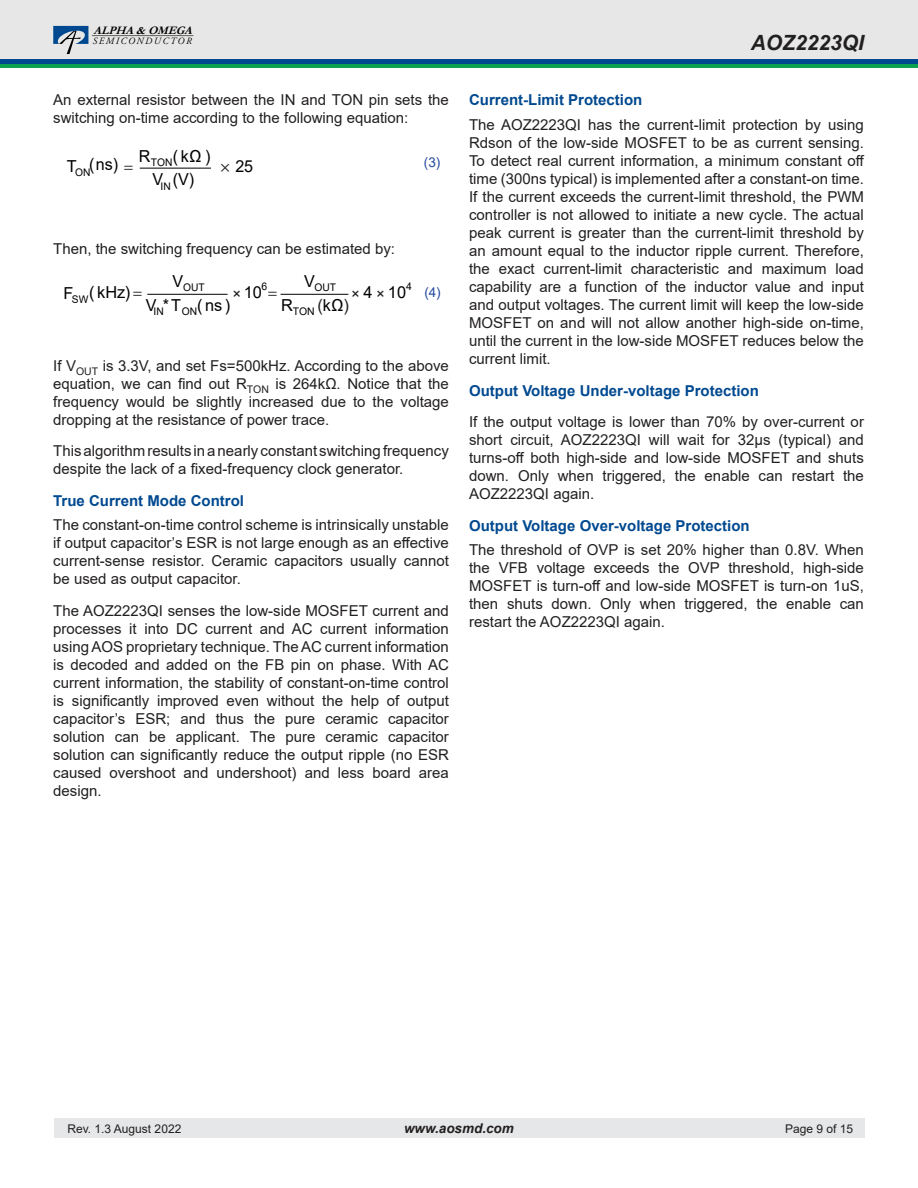
<style>
.page{position:relative;width:918px;height:1188px;background:#fff}
.page>*{position:absolute;margin:0;border:0;box-sizing:border-box;transform-origin:0 0}
.t1{font:italic 700 21px "Arial";color:#221f1f}
.t2{font:16.5px "Arial";color:#010102}
.t3{font:16.5px "Arial";color:#221f1f}
.t4{font:15px/18px "Arial";color:#221f1f;text-align:justify}
.t5{font:700 15px "Arial";color:#004990}
.t6{font:italic 700 13.5px "Arial";color:#221f1f}
.t7{font:13.5px "Arial";color:#234a9f}
.t8{font:12px "Arial";color:#221f1f}
.t9{font:italic 700 11.55px "Garamond";color:#000}
.t10{font:10.5px "Arial";color:#010102}
.t11{font:italic 9.6px "Adobe Garamond Pro";letter-spacing:.16em;color:#000}
.s1{color:#010102}
</style>
<div class="page">
<div style="left:54px;top:1119px;width:810px;height:19px;background:#e6e7e8"></div>
<div style="left:0;top:0;width:918px;height:61px;background:#e7e7e7"></div>
<hr style="left:92px;top:35px;width:101px;height:1px;background:#615e59">
<svg style="left:53px;top:26px;width:35px;height:28px"></svg>
<div style="left:0;top:59px;width:918px;height:5px;background:#004990"></div>
<hr style="left:0;top:64px;width:918px;height:3px;background:#0ca251">
<hr style="left:140px;top:168px;width:70px;height:1px;background:#010102">
<hr style="left:148px;top:294px;width:79px;height:1px;background:#010102">
<hr style="left:281px;top:294px;width:67px;height:1px;background:#010102">
<p class="t9" style="left:94px;top:23px;width:100px">ALPHA &amp; OMEGA</p>
<p class="t11" style="left:93px;top:35px;width:100px">SEMICONDUCTOR</p>
<p class="t4" style="left:53px;top:91px;width:397px">An external resistor between the IN and TON pin sets the switching on-time according to the following equation:</p>
<p class="t2" style="left:235px;top:160px;width:19px">25</p>
<p class="t2" style="left:173px;top:173px;width:23px">(V)</p>
<p class="t2" style="left:173px;top:150px;width:39px">(kΩ)</p>
<p class="t2" style="left:139px;top:150px;width:13px">R</p>
<p class="t2" style="left:89px;top:158px;width:30px">(ns)</p>
<p class="t7" style="left:424px;top:157px;width:18px">(3)</p>
<p class="t2" style="left:67px;top:160px;width:11px">T</p>
<p class="t10" style="left:151px;top:158px;width:23px">TON</p>
<p class="t10" style="left:75px;top:169px;width:17px">ON</p>
<p class="t10" style="left:161px;top:182px;width:12px">IN</p>
<p class="t2" style="left:153px;top:173px;width:12px">V</p>
<p class="t4" style="left:53px;top:239px;width:343px">Then, the switching frequency can be estimated by:</p>
<p class="t10" style="left:172px;top:284px;width:34px"><sup>V</sup>OUT</p>
<p class="t10" style="left:304px;top:284px;width:34px"><sup>V</sup>OUT</p>
<p class="t10" style="left:262px;top:282px;width:7px">6</p>
<p class="t10" style="left:406px;top:282px;width:7px">4</p>
<p class="t2" style="left:89px;top:286px;width:42px">( kHz)</p>
<p class="t7" style="left:424px;top:288px;width:18px">(4)</p>
<p class="t3" style="left:317px;top:299px;width:33px">(<span class="s1">kΩ</span>)</p>
<p class="t2" style="left:244px;top:286px;width:20px">10</p>
<p class="t2" style="left:388px;top:286px;width:20px">10</p>
<p class="t2" style="left:364px;top:286px;width:11px">4</p>
<p class="t10" style="left:64px;top:295px;width:26px"><sup>F</sup>SW</p>
<p class="t2" style="left:163px;top:299px;width:8px">*</p>
<p class="t2" style="left:197px;top:299px;width:35px">(ns)</p>
<p class="t10" style="left:146px;top:308px;width:53px"><sup>V</sup>IN <sup>T</sup>ON</p>
<p class="t2" style="left:281px;top:299px;width:13px">R</p>
<p class="t10" style="left:293px;top:307px;width:24px">TON</p>
<p class="t4" style="left:53px;top:356px;width:397px">If V<sub>OUT</sub> is 3.3V, and set Fs=500kHz. According to the above equation, we can 昀椀nd out R<sub>TON</sub> is 264kΩ. Notice that the frequency would be slightly increased due to the voltage dropping at the resistance of power trace.</p>
<p class="t4" style="left:53px;top:442px;width:397px">This algorithm results in a nearly constant switching frequency despite the lack of a 昀椀xed-frequency clock generator.</p>
<p class="t5" style="left:53px;top:495px;width:192px">True Current Mode Control</p>
<p class="t4" style="left:53px;top:516px;width:397px">The constant-on-time control scheme is intrinsically unstable if output capacitor’s ESR is not large enough as an e昀昀ective current-sense resistor. Ceramic capacitors usually cannot be used as output capacitor.</p>
<p class="t4" style="left:53px;top:601px;width:397px">The AOZ2223QI senses the low-side MOSFET current and processes it into DC current and AC current information using AOS proprietary technique. The AC current information is decoded and added on the FB pin on phase. With AC current information, the stability of constant-on-time control is signi昀椀cantly improved even without the help of output capacitor’s ESR; and thus the pure ceramic capacitor solution can be applicant. The pure ceramic capacitor solution can signi昀椀cantly reduce the output ripple (no ESR caused overshoot and undershoot) and less board area design.</p>
<h1 class="t1" style="left:751px;top:34px;width:115px">AOZ2223QI</h1>
<p class="t5" style="left:469px;top:95px;width:175px">Current-Limit Protection</p>
<p class="t4" style="left:469px;top:116px;width:397px">The AOZ2223QI has the current-limit protection by using Rdson of the low-side MOSFET to be as current sensing.<br>To detect real current information, a minimum constant o昀昀time (300ns typical) is implemented after a constant-on time.<br>If the current exceeds the current-limit threshold, the PWM controller is not allowed to initiate a new cycle. The actual peak current is greater than the current-limit threshold by an amount equal to the inductor ripple current. Therefore, the exact current-limit characteristic and maximum load capability are a function of the inductor value and input and output voltages. The current limit will keep the low-side MOSFET on and will not allow another high-side on-time, until the current in the low-side MOSFET reduces below the current limit.</p>
<p class="t5" style="left:469px;top:385px;width:291px">Output Voltage Under-voltage Protection</p>
<p class="t4" style="left:469px;top:413px;width:396px">If the output voltage is lower than 70% by over-current or short circuit, AOZ2223QI will wait for 32µs (typical) and turns-o昀昀 both high-side and low-side MOSFET and shuts down. Only when triggered, the enable can restart the AOZ2223QI again.</p>
<p class="t5" style="left:469px;top:520px;width:282px">Output Voltage Over-voltage Protection</p>
<p class="t4" style="left:469px;top:541px;width:396px">The threshold of OVP is set 20% higher than 0.8V. When the VFB voltage exceeds the OVP threshold, high-side MOSFET is turn-o昀昀 and low-side MOSFET is turn-on 1uS, then shuts down. Only when triggered, the enable can restart the AOZ2223QI again.</p>
<p class="t8" style="left:68px;top:1125px;width:115px">Rev. 1.3 August 2022</p>
<p class="t6" style="left:404px;top:1124px;width:111px">www.aosmd.com</p>
<p class="t8" style="left:785px;top:1121px;width:70px">Page 9 of 15</p>
</div>
